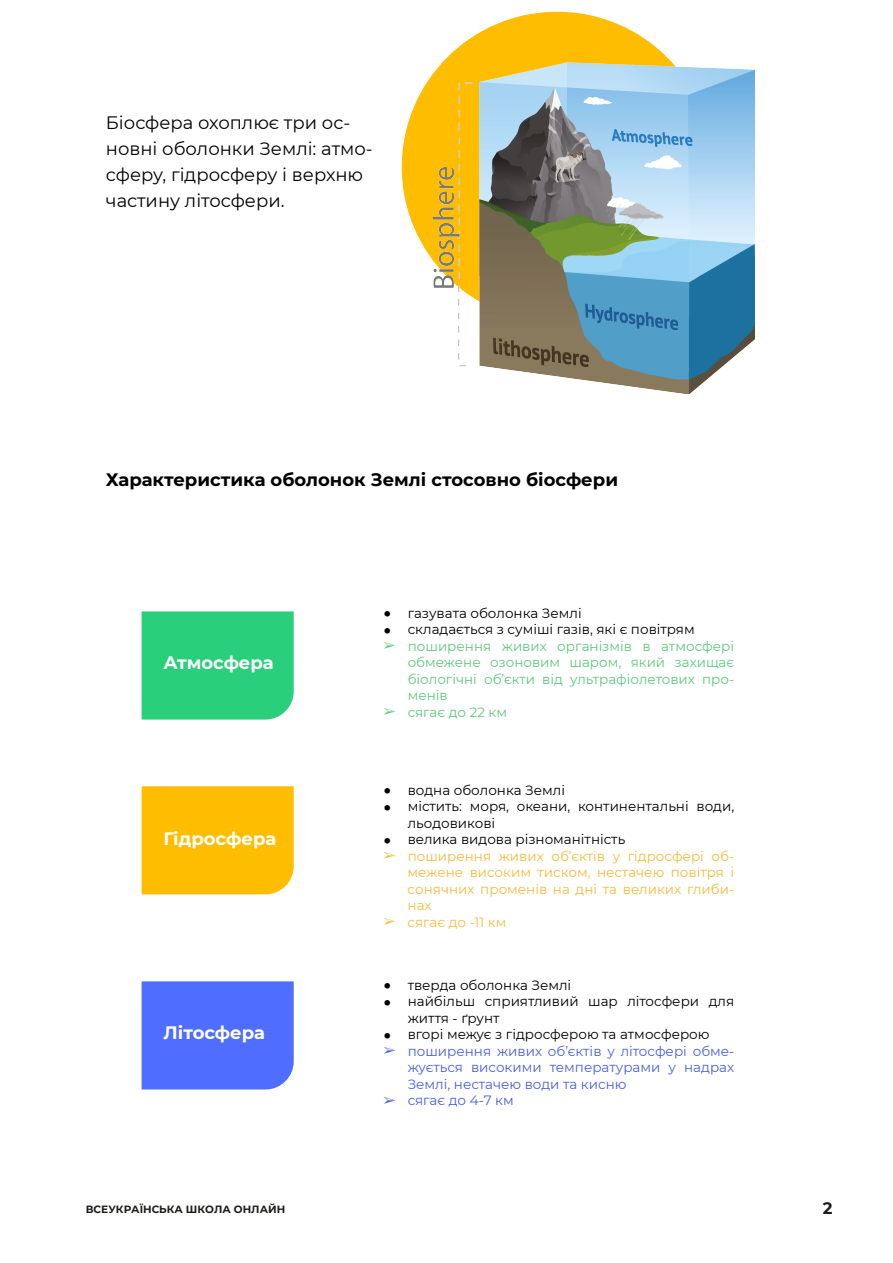
<style>
.page{position:relative;width:893px;height:1263px;background:#fff}
.page>*{position:absolute;margin:0;border:0;box-sizing:border-box;transform-origin:0 0}
.t1{font:18px/25.8px "Montserrat";color:#000}
.t2{font:700 18px "Montserrat";color:#000}
.t3{font:700 18px "Montserrat";color:#fff}
.t4{font:700 16.5px "Montserrat";color:#1d1d1b}
.t5{font:13.5px "Montserrat";color:#000}
.t6{font:13.5px "Montserrat";color:#62c87f}
.t7{font:13.5px "Montserrat";color:#f2bd41}
.t8{font:13.5px "Montserrat";color:#4c61dc}
.t9{font:13.5px "Montserrat";color:#f5bf42}
.t10{font:700 10.5px "Montserrat";color:#1d1d1b}
.s1{font-family:"Lucida Grande"}
</style>
<div class="page">
<div style="left:402px;top:12px;width:310px;height:310px;background:#ffbd00;border-radius:50%"></div>
<img style="left:424px;top:39px;width:330px;height:354px">
<div style="left:142px;top:611px;width:152px;height:109px;background:#29cf7a"></div>
<div style="left:142px;top:786px;width:152px;height:108px;background:#ffbd00"></div>
<div style="left:142px;top:981px;width:152px;height:109px;background:#4f6eff"></div>
<h1 class="t1" style="left:106px;top:109px;width:268px">!"#$%&amp;'( #;#@3=&gt; -'8 #$- *#9*" #2#3#*/8 4&amp;53": (-5#- $%&amp;'., :"?'#$%&amp;'. " 9&amp;';*= +($-8*. 3"-#$%&amp;'8.</h1>
<h1 class="t2" style="left:106px;top:467px;width:513px">70-02'&amp;-(+'(20 ")"3"%"2 8&amp;#3* +'"+"/%" )*"+,&amp;-(</h1>
<h1 class="t3" style="left:163px;top:650px;width:112px">Атмосфера</h1>
<h1 class="t3" style="left:163px;top:825px;width:114px">Гідросфера</h1>
<h1 class="t3" style="left:163px;top:1019px;width:103px">Літосфера</h1>
<p class="t5" style="left:383px;top:604px;width:200px"><span class="s1">!</span> :().9(-( #2#3#*/( 4&amp;53"</p>
<p class="t5" style="left:383px;top:620px;width:313px"><span class="s1">!</span> $/3(?(&gt;-&lt;$, ) $.5"A" :()"9, ,/" &gt; @#9"-',5</p>
<p class="t6" style="left:407px;top:637px;width:328px">@#A8'&amp;**, 7898; #':(*")5"9 9 (-5#$%&amp;'"</p>
<p class="t6" style="left:407px;top:653px;width:328px">#25&amp;7&amp;*&amp; #)#*#985 A('#5, ,/8B )(;86(&gt;</p>
<p class="t6" style="left:407px;top:670px;width:328px">2"#3#:"+*" #2’&gt;/-8 9"? .3&lt;-'(%"#3&amp;-#98; @'#-</p>
<p class="t6" style="left:407px;top:686px;width:42px">5&amp;*"9</p>
<p class="t6" style="left:407px;top:703px;width:101px">$,:(&gt; ?# 22 /5</p>
<p class="t5" style="left:383px;top:781px;width:183px"><span class="s1">!</span> 9#?*( #2#3#*/( 4&amp;53"</p>
<p class="t5" style="left:383px;top:797px;width:352px"><span class="s1">!</span> 5"$-8-&lt;: 5#',, #/&amp;(*8, /#*-8*&amp;*-(3&lt;*" 9#?8,</p>
<p class="t5" style="left:407px;top:814px;width:89px">3&lt;#?#98/#9"</p>
<p class="t5" style="left:383px;top:830px;width:243px"><span class="s1">!</span> 9&amp;38/( 98?#9( '")*#5(*"-*"$-&lt;</p>
<p class="t7" style="left:407px;top:847px;width:328px">@#A8'&amp;**, 7898; #2’&gt;/-"9 . :"?'#$%&amp;'" #2-</p>
<p class="t7" style="left:407px;top:863px;width:328px">5&amp;7&amp;*&amp; 98$#/85 -8$/#5, *&amp;$-(+&amp;= @#9"-', "</p>
<p class="t7" style="left:407px;top:880px;width:328px">$#*,+*8; @'#5&amp;*"9 *( ?*" -( 9&amp;38/8; :3828-</p>
<p class="t7" style="left:407px;top:896px;width:26px">*(;</p>
<p class="t9" style="left:407px;top:913px;width:100px">$,:(&gt; ?# -11 /5</p>
<p class="t5" style="left:383px;top:976px;width:189px"><span class="s1">!</span> -9&amp;'?( #2#3#*/( 4&amp;53"</p>
<p class="t5" style="left:383px;top:992px;width:352px"><span class="s1">!</span> *(B2"3&lt;A $@'8,-3898B A(' 3"-#$%&amp;'8 ?3,</p>
<p class="t5" style="left:407px;top:1009px;width:93px">78--, - C'.*-</p>
<p class="t5" style="left:383px;top:1025px;width:328px"><span class="s1">!</span> 9:#'" 5&amp;7.&gt; ) :"?'#$%&amp;'#= -( (-5#$%&amp;'#=</p>
<p class="t8" style="left:407px;top:1042px;width:328px">@#A8'&amp;**, 7898; #2’&gt;/-"9 . 3"-#$%&amp;'" #25&amp;-</p>
<p class="t8" style="left:407px;top:1058px;width:328px">7.&gt;-&lt;$, 98$#/858 -&amp;5@&amp;'(-.'(58 . *(?'(;</p>
<p class="t8" style="left:407px;top:1075px;width:220px">4&amp;53", *&amp;$-(+&amp;= 9#?8 -( /8$*=</p>
<p class="t8" style="left:407px;top:1091px;width:108px">$,:(&gt; ?# 4-7 /5</p>
<p class="t10" style="left:86px;top:1202px;width:201px">ВСЕУКРАЇНСЬКА ШКОЛА ОНЛАЙН</p>
<p class="t4" style="left:822px;top:1197px;width:11px">2</p>
</div>
